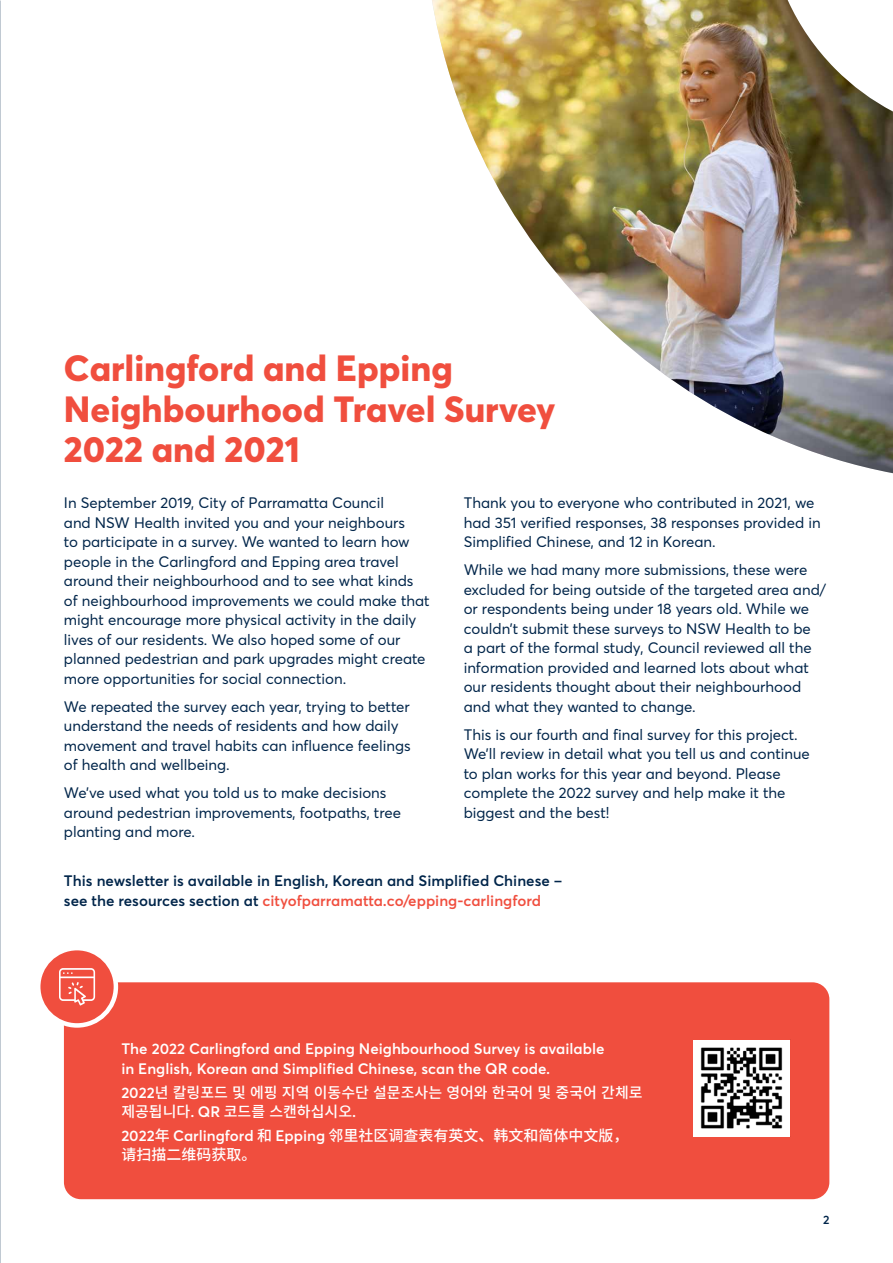
<style>
.page{position:relative;width:893px;height:1263px;background:#fff}
.page>*{position:absolute;margin:0;border:0;box-sizing:border-box;transform-origin:0 0}
.t1{font:800 36px/40.5px "Parramatta";color:#f04e3e}
.t2{font:15px/19.5px "Parramatta";color:#00254a}
.t3{font:600 15px/19.5px "Parramatta";color:#00254a}
.t4{font:600 15px/19.5px "Parramatta";color:#fff}
.t5{font:500 15px/19.5px "Noto Sans KR";color:#fff}
.t6{font:500 15px/19.5px "Noto Sans SC";color:#fff}
.t7{font:600 12px "Parramatta";color:#00254a}
.s1{color:#f04e3e}
.s2{font-family:"Parramatta";font-weight:600}
</style>
<div class="page">
<img style="left:432px;top:0;width:461px;height:473px">
<div style="left:64px;top:982px;width:765px;height:217px;background:#f04e3e;border-radius:17px"></div>
<div style="left:38px;top:948px;width:78px;height:77px;background:#f04e3e;border-radius:50%"></div>
<div style="left:36px;top:946px;width:82px;height:82px;border:4px solid #fff;border-radius:50%"></div>
<svg style="left:59px;top:968px;width:36px;height:37px"></svg>
<img style="left:693px;top:1040px;width:97px;height:97px">
<h1 class="t1" style="left:64px;top:346px;width:493px">Carlingford and Epping<br>Neighbourhood Travel Survey<br>2022 and 2021</h1>
<p class="t2" style="left:64px;top:493px;width:367px">In September 2019, City of Parramatta Council<br>and NSW Health invited you and your neighbours<br>to participate in a survey. We wanted to learn how people in the Carlingford and Epping area travel around their neighbourhood and to see what kinds of neighbourhood improvements we could make that might encourage more physical activity in the daily lives of our residents. We also hoped some of our planned pedestrian and park upgrades might create more opportunities for social connection.</p>
<p class="t2" style="left:64px;top:696px;width:348px">We repeated the survey each year, trying to better understand the needs of residents and how daily movement and travel habits can influence feelings of health and wellbeing.</p>
<p class="t2" style="left:64px;top:783px;width:339px">We’ve used what you told us to make decisions around pedestrian improvements, footpaths, tree planting and more.</p>
<p class="t2" style="left:464px;top:493px;width:358px">Thank you to everyone who contributed in 2021, we had 351 verified responses, 38 responses provided in<br>Simplified Chinese, and 12 in Korean.</p>
<p class="t2" style="left:464px;top:560px;width:364px">While we had many more submissions, these were excluded for being outside of the targeted area and/ or respondents being under 18 years old. While we couldn’t submit these surveys to NSW Health to be<br>a part of the formal study, Council reviewed all the information provided and learned lots about what our residents thought about their neighbourhood and what they wanted to change.</p>
<p class="t2" style="left:464px;top:724px;width:348px">This is our fourth and final survey for this project.<br>We’ll review in detail what you tell us and continue to plan works for this year and beyond. Please complete the 2022 survey and help make it the biggest and the best!</p>
<p class="t3" style="left:64px;top:870px;width:500px">This newsletter is available in English, Korean and Simplified Chinese – see the resources section at <span class="s1">cityofparramatta.co/epping-carlingford</span></p>
<p class="t4" style="left:121px;top:1039px;width:485px">The 2022 Carlingford and Epping Neighbourhood Survey is available in English, Korean and Simplified Chinese, scan the QR code.</p>
<p class="t5" style="left:121px;top:1083px;width:523px"><span class="s2">2022</span>년 칼링포드 및 에핑 지역 이동수단 설문조사는 영어와 한국어 및 중국어 간체로 제공됩니다<span class="s2">. QR</span> 코드를 스캔하십시오<span class="s2">.</span></p>
<p class="t6" style="left:121px;top:1126px;width:509px"><span class="s2">2022</span>年 <span class="s2">Carlingford</span> 和 <span class="s2">Epping</span> 邻里社区调查表有英文、韩文和简体中文版，请扫描二维码获取。</p>
<p class="t7" style="left:823px;top:1211px;width:8px">2</p>
</div>
